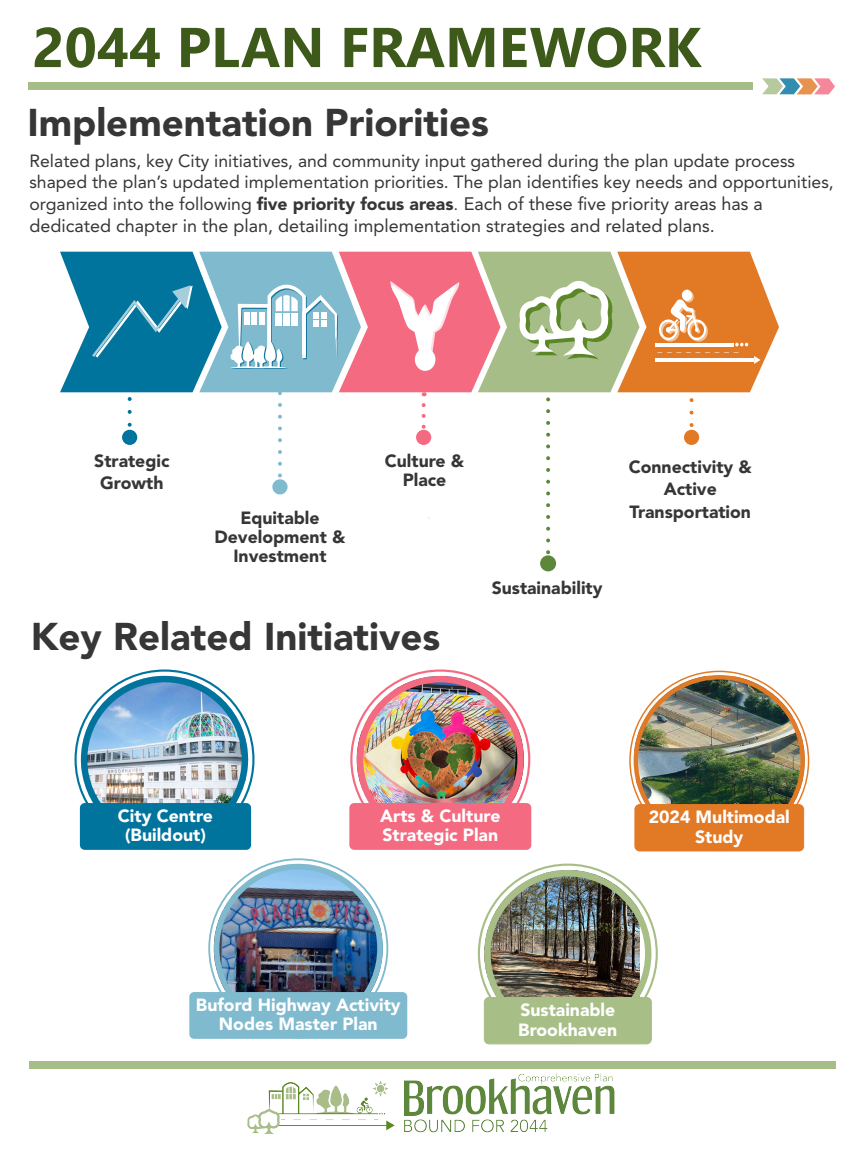
<style>
.page{position:relative;width:864px;height:1152px;background:#fff}
.page>*{position:absolute;margin:0;border:0;box-sizing:border-box;transform-origin:0 0}
.TOC_Level_2{font:700 56px "Segoe UI";color:#3d5a1a}
.Heading_1{font:900 38.4px "Avenir LT Std";color:#363636}
.Body{font:18px/21.6px "Avenir LT Std";color:#363636}
.Body-2{font:17.6px/21.6px "Avenir LT Std";color:#363636}
.Body-3{font:900 17.6px/19.2px "Avenir LT Std";color:#fff;text-align:center}
.Body-4{font:900 17.6px/19.2px "Avenir LT Std";color:#363636;text-align:center}
.s1{font-size:17.6px}
.s2{font-weight:900;font-size:17.6px}
</style>
<div class="page">
<svg style="left:762px;top:78px;width:73px;height:16px"></svg>
<div style="left:29px;top:83px;width:724px;height:7px;background:#a7bd87"></div>
<img style="left:247px;top:1073px;width:368px;height:62px">
<div style="left:29px;top:1062px;width:806px;height:7px;background:#a7bd87"></div>
<div style="left:540px;top:555px;width:16px;height:16px;background:#5b883b;border-radius:50%"></div>
<svg style="left:60px;top:252px;width:719px;height:313px"></svg>
<div style="left:415px;top:348px;width:20px;height:23px;background:#fff;border-radius:50%"></div>
<img style="left:81px;top:676px;width:167px;height:167px;border-radius:84px">
<div style="left:81px;top:676px;width:167px;height:167px;border:6px solid #00749c;border-radius:50%"></div>
<div style="left:80px;top:803px;width:171px;height:47px;background:#00749c;border-radius:5px"></div>
<img style="left:214px;top:864px;width:169px;height:169px;border-radius:84px">
<div style="left:214px;top:864px;width:169px;height:169px;border:6px solid #80bace;border-radius:50%"></div>
<div style="left:189px;top:992px;width:218px;height:47px;background:#80bace;border-radius:5px"></div>
<img style="left:484px;top:870px;width:156px;height:130px">
<div style="left:484px;top:870px;width:167px;height:167px;border:6px solid #a8be87;border-radius:50%"></div>
<div style="left:484px;top:997px;width:167px;height:47px;background:#a8be87;border-radius:5px"></div>
<div style="left:484px;top:997px;width:168px;height:47px;border:1px solid #a7bd87;border-radius:5px"></div>
<img style="left:357px;top:676px;width:167px;height:167px;border-radius:84px">
<div style="left:357px;top:676px;width:167px;height:167px;border:6px solid #f46a81;border-radius:50%"></div>
<div style="left:349px;top:803px;width:182px;height:47px;background:#f46a81;border-radius:5px"></div>
<img style="left:634px;top:676px;width:171px;height:170px">
<div style="left:634px;top:675px;width:171px;height:171px;border:4px solid #e27925;border-radius:50%"></div>
<div style="left:635px;top:805px;width:169px;height:46px;background:#e27925;border-radius:5px"></div>
<div style="left:635px;top:804px;width:169px;height:47px;border:1px solid #e27925;border-radius:5px"></div>
<p class="TOC_Level_2" style="left:32px;top:-6px;width:670px">2044 PLAN FRAMEWORK</p>
<p class="Heading_1" style="left:27px;top:100px;width:463px">Implementation Priorities</p>
<p class="Body-2" style="left:29px;top:150px;width:806px">Related plans, key City initiatives, and community input gathered during the plan update process shaped the plan’s updated implementation priorities. The plan identifies key needs and opportunities,</p>
<p class="Body" style="left:29px;top:193px;width:735px"><span class="s1">organized into the following</span> <span class="s2">five priority focus areas</span><span class="s1">.</span> Each of these five priority areas has a dedicated chapter in the plan, detailing implementation strategies and related plans.</p>
<p class="Body-4" style="left:94px;top:451px;width:77px">Strategic</p>
<p class="Body-4" style="left:100px;top:474px;width:65px">Growth</p>
<p class="Body-4" style="left:214px;top:508px;width:132px">Equitable<br>Development &amp;<br>Investment</p>
<p class="Body-4" style="left:385px;top:451px;width:81px">Culture &amp;<br>Place</p>
<p class="Heading_1" style="left:31px;top:614px;width:411px">Key Related Initiatives</p>
<p class="Body-4" style="left:492px;top:578px;width:112px">Sustainability</p>
<p class="Body-4" style="left:629px;top:457px;width:125px">Connectivity &amp;</p>
<p class="Body-4" style="left:664px;top:480px;width:55px">Active</p>
<p class="Body-4" style="left:630px;top:502px;width:123px">Transportation</p>
<p class="Body-3" style="left:118px;top:806px;width:97px">City Centre (Buildout)</p>
<p class="Body-3" style="left:380px;top:806px;width:122px;text-align:left">Arts &amp; Culture<br>Strategic Plan</p>
<p class="Body-3" style="left:649px;top:808px;width:143px">2024 Multimodal<br>Study</p>
<p class="Body-3" style="left:196px;top:995px;width:206px">Buford Highway Activity<br>Nodes Master Plan</p>
<p class="Body-3" style="left:518px;top:1001px;width:101px;text-align:left">Sustainable<br>Brookhaven</p>
</div>
